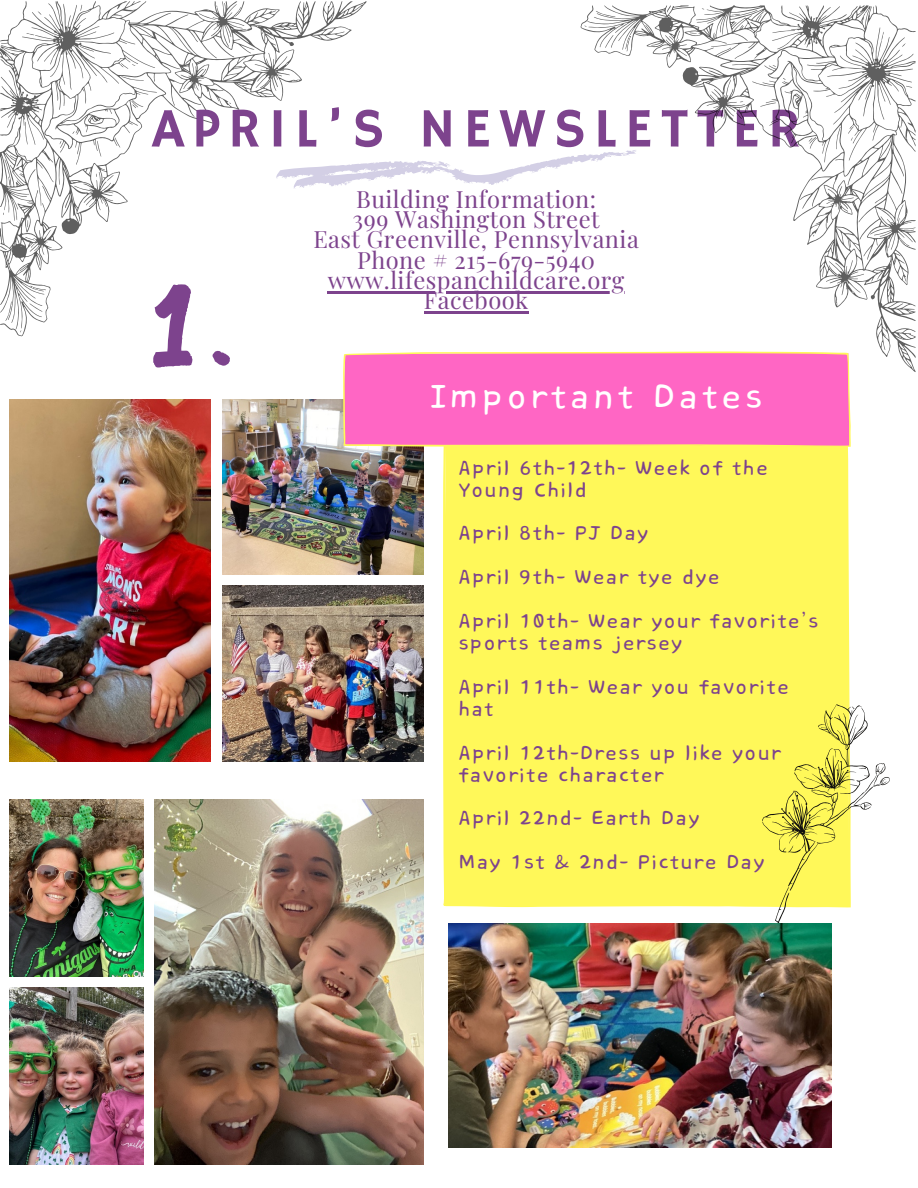
<style>
.page{position:relative;width:918px;height:1188px;background:#fff}
.page>*{position:absolute;margin:0;border:0;box-sizing:border-box;transform-origin:0 0}
.t1{font:111.45px "Bosk";color:#7d438d}
.t2{font:55.8px "Hammersmith One";letter-spacing:.14em;color:#7d438d}
.t3{font:43.05px "Core Bandi Face";letter-spacing:.05em;color:#fff}
.t4{font:25.2px/21.9px "Core Bandi Face";letter-spacing:.02em;color:#7d438d}
.t5{font:23.7px "Playfair Display";letter-spacing:.02em;color:#7d438d}
</style>
<div class="page">
<img style="left:448px;top:924px;width:384px;height:224px">
<img style="left:155px;top:800px;width:269px;height:364px">
<img style="left:10px;top:800px;width:133px;height:176px">
<img style="left:10px;top:987px;width:133px;height:177px">
<img style="left:10px;top:399px;width:201px;height:362px">
<img style="left:222px;top:399px;width:202px;height:176px">
<img style="left:222px;top:586px;width:202px;height:175px">
<div style="left:443px;top:447px;width:407px;height:460px;background:#fff859"></div>
<div style="left:343px;top:352px;width:508px;height:95px;background:#ff66c4"></div>
<svg style="left:367px;top:155px;width:213px;height:30px"></svg>
<svg style="left:0;top:1px;width:367px;height:335px"></svg>
<hr style="left:328px;top:291px;width:297px;height:2px;background:#7d438d">
<hr style="left:424px;top:311px;width:105px;height:3px;background:#7d438d">
<svg style="left:580px;top:5px;width:336px;height:367px"></svg>
<svg style="left:762px;top:704px;width:128px;height:219px"></svg>
<p class="t2" style="left:152px;top:96px;width:650px">APRIL’S NEWSLETTER</p>
<p class="t1" style="left:151px;top:282px;width:83px">1.</p>
<p class="t5" style="left:356px;top:182px;width:242px">Building Information:</p>
<h2 class="t5" style="left:353px;top:202px;width:248px">399 Washington Street</h2>
<p class="t5" style="left:313px;top:223px;width:327px">East Greenville, Pennsylvania</p>
<p class="t5" style="left:357px;top:243px;width:239px">Phone # 215-679-5940</p>
<p class="t5" style="left:328px;top:263px;width:298px">www.lifespanchildcare.org</p>
<p class="t5" style="left:424px;top:283px;width:106px">Facebook</p>
<p class="t3" style="left:430px;top:374px;width:335px">Important Dates</p>
<p class="t4" style="left:458px;top:458px;width:312px">April 6th-12th- Week of the<br>Young Child</p>
<h1 class="t4" style="left:458px;top:523px;width:192px">April 8th- PJ Day</h1>
<h3 class="t4" style="left:458px;top:567px;width:263px">April 9th- Wear tye dye</h3>
<p class="t4" style="left:458px;top:611px;width:362px">April 10th- Wear your favorite’s sports teams jersey</p>
<p class="t4" style="left:458px;top:677px;width:333px">April 11th- Wear you favorite hat</p>
<p class="t4" style="left:458px;top:743px;width:325px">April 12th-Dress up like your favorite character</p>
<p class="t4" style="left:458px;top:808px;width:243px">April 22nd- Earth Day</p>
<p class="t4" style="left:458px;top:852px;width:308px">May 1st &amp; 2nd- Picture Day</p>
</div>
